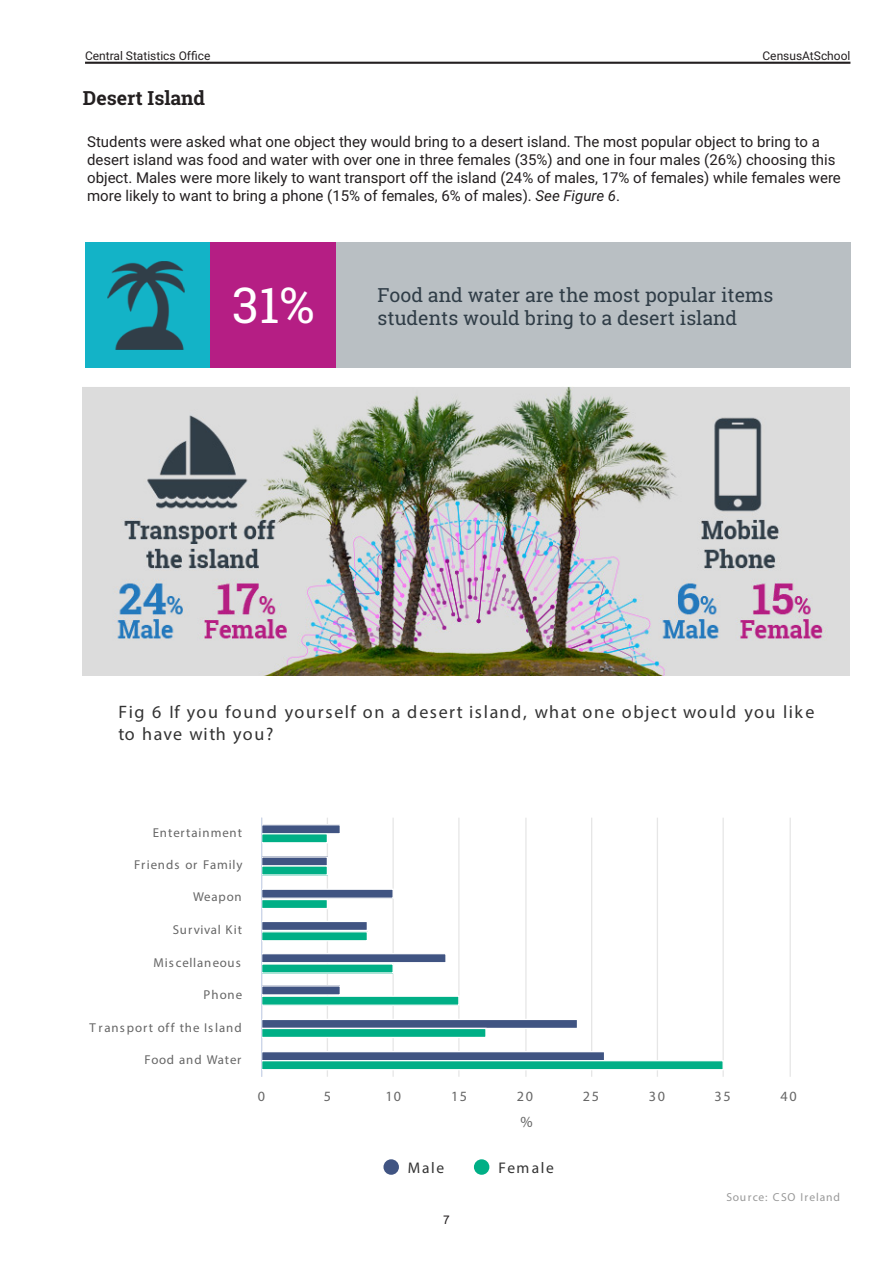
<style>
.page{position:relative;width:893px;height:1263px;background:#fff}
.page>*{position:absolute;margin:0;border:0;box-sizing:border-box;transform-origin:0 0}
.t1{font:49.5px "Roboto Slab";color:#fff}
.t2{font:19.5px/23.4px "Roboto Slab";color:#303d47}
.t3{font:700 19.5px "Roboto Slab";color:#231f20}
.t4{font:18px/21.9px "Lucida Grande";letter-spacing:.085em;color:#333}
.t5{font:700 15.45px "Lucida Grande";letter-spacing:.1em;color:#333}
.t6{font:15.45px "Lucida Grande";color:#666}
.t7{font:15px/18px "Roboto";color:#231f20}
.t8{font:14.25px "Lucida Grande";letter-spacing:.125em;color:#666}
.t9{font:12.9px "Lucida Grande";letter-spacing:.07em;color:#666}
.t10{font:12.9px "Lucida Grande";letter-spacing:.095em;color:#666}
.t11{font:12px "Roboto";color:#231f20}
.t12{font:12px "Arial";color:#231f20}
.t13{font:11.55px "Lucida Grande";letter-spacing:.075em;color:#999}
.s1{font-style:italic}
</style>
<div class="page">
<hr style="left:85px;top:62px;width:765px;height:2px;background:#231f20">
<div style="left:85px;top:242px;width:765px;height:126px;background:#b9bfc3"></div>
<div style="left:85px;top:242px;width:126px;height:126px;background:#13b3c7"></div>
<img style="left:107px;top:261px;width:78px;height:89px">
<div style="left:210px;top:242px;width:126px;height:126px;background:#b51e84"></div>
<hr style="left:327px;top:818px;width:1px;height:259px;background:#e6e6e6">
<hr style="left:392px;top:818px;width:2px;height:259px;background:#e6e6e6">
<hr style="left:458px;top:818px;width:2px;height:259px;background:#e6e6e6">
<hr style="left:525px;top:818px;width:2px;height:259px;background:#e6e6e6">
<hr style="left:591px;top:818px;width:1px;height:259px;background:#e6e6e6">
<hr style="left:657px;top:818px;width:1px;height:259px;background:#e6e6e6">
<hr style="left:722px;top:818px;width:2px;height:259px;background:#e6e6e6">
<hr style="left:790px;top:818px;width:1px;height:259px;background:#e6e6e6">
<hr style="left:261px;top:818px;width:1px;height:259px;background:#ccd6eb">
<svg style="left:262px;top:824px;width:78px;height:19px"></svg>
<svg style="left:262px;top:856px;width:66px;height:20px"></svg>
<svg style="left:262px;top:888px;width:132px;height:21px"></svg>
<svg style="left:262px;top:921px;width:106px;height:20px"></svg>
<svg style="left:262px;top:953px;width:184px;height:21px"></svg>
<svg style="left:262px;top:985px;width:198px;height:21px"></svg>
<svg style="left:262px;top:1019px;width:315px;height:19px"></svg>
<svg style="left:262px;top:1051px;width:462px;height:19px"></svg>
<div style="left:383px;top:1159px;width:16px;height:16px;background:#405482;border-radius:50%"></div>
<div style="left:474px;top:1159px;width:15px;height:16px;background:#00af86;border-radius:50%"></div>
<img style="left:83px;top:386px;width:766px;height:289px">
<p class="t11" style="left:85px;top:47px;width:127px">Central Statistics Office</p>
<p class="t11" style="left:762px;top:47px;width:89px">CensusAtSchool</p>
<h2 class="t3" style="left:83px;top:85px;width:124px">Desert Island</h2>
<p class="t7" style="left:87px;top:132px;width:755px">Students were asked what one object they would bring to a desert island. The most popular object to bring to a desert island was food and water with over one in three females (35%) and one in four males (26%) choosing this object. Males were more likely to want transport off the island (24% of males, 17% of females) while females were more likely to want to bring a phone (15% of females, 6% of males). <span class="s1">See Figure 6</span>.</p>
<h1 class="t1" style="left:232px;top:271px;width:84px">31%</h1>
<h2 class="t2" style="left:378px;top:283px;width:397px">Food and water are the most popular items students would bring to a desert island</h2>
<p class="t4" style="left:118px;top:701px;width:698px">Fig 6 If you found yourself on a desert island, what one object would you like to have with you?</p>
<p class="t9" style="left:153px;top:825px;width:91px">Entertainment</p>
<p class="t9" style="left:134px;top:857px;width:110px">Friends or Family</p>
<p class="t9" style="left:193px;top:889px;width:50px">Weapon</p>
<p class="t9" style="left:173px;top:921px;width:71px">Survival Kit</p>
<p class="t9" style="left:153px;top:955px;width:89px">Miscellaneous</p>
<p class="t9" style="left:204px;top:987px;width:40px">Phone</p>
<p class="t10" style="left:90px;top:1019px;width:154px">Transport off the Island</p>
<p class="t9" style="left:144px;top:1051px;width:99px">Food and Water</p>
<p class="t8" style="left:258px;top:1088px;width:9px">0</p>
<p class="t8" style="left:324px;top:1088px;width:9px">5</p>
<p class="t8" style="left:385px;top:1088px;width:17px">10</p>
<p class="t8" style="left:451px;top:1088px;width:17px">15</p>
<p class="t8" style="left:517px;top:1088px;width:18px">20</p>
<p class="t8" style="left:583px;top:1088px;width:18px">25</p>
<p class="t8" style="left:649px;top:1088px;width:18px">30</p>
<p class="t8" style="left:715px;top:1088px;width:18px">35</p>
<p class="t8" style="left:780px;top:1088px;width:18px">40</p>
<p class="t6" style="left:520px;top:1112px;width:14px">%</p>
<p class="t5" style="left:408px;top:1159px;width:38px">Male</p>
<p class="t5" style="left:498px;top:1159px;width:57px">Female</p>
<p class="t12" style="left:443px;top:1211px;width:8px">7</p>
<p class="t13" style="left:726px;top:1189px;width:115px">Source: CSO Ireland</p>
</div>
